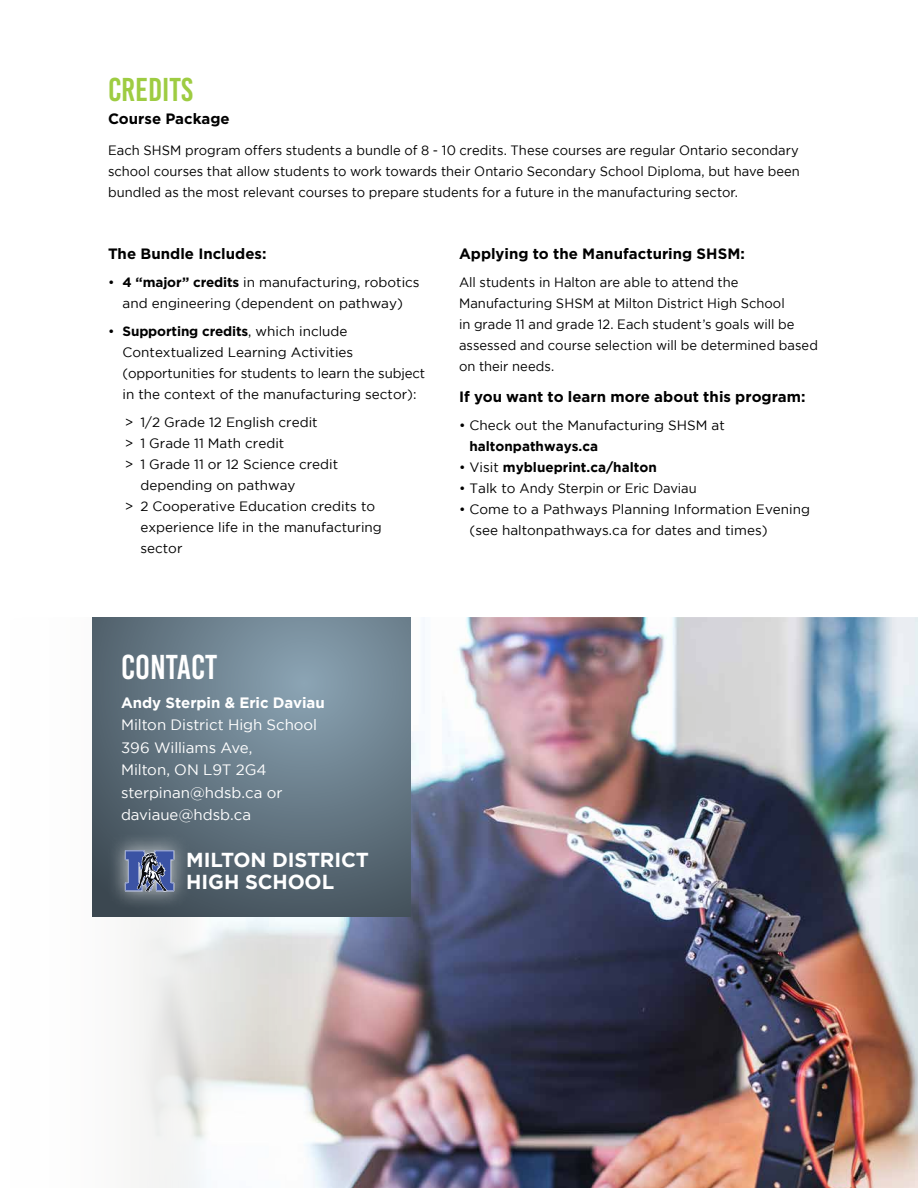
<style>
.page{position:relative;width:918px;height:1188px;background:#fff}
.page>*{position:absolute;margin:0;border:0;box-sizing:border-box;transform-origin:0 0}
.t1{font:34.5px "Bebas Kai";color:#fff}
.t2{font:33px "Bebas Kai";color:#9ecc42}
.t3{font:700 20.25px/22.2px "Gotham";letter-spacing:-.005em;color:#fff}
.t4{font:700 15px "Gotham";color:#000}
.t5{font:15px/22.5px "Gotham";letter-spacing:-.005em;color:#fff}
.t6{font:700 15px "Gotham";letter-spacing:-.005em;color:#fff}
.t7{font:13.5px/21px "Gotham";color:#000}
.t8{font:13.5px/21px "Gotham";color:#000;text-align:justify;scale:.96 1}
.t9{font:700 13.5px "Gotham";color:#000}
.s1{font-weight:700}
.s2{font-weight:400}
</style>
<div class="page">
<img style="left:134px;top:618px;width:784px;height:570px">
<svg style="left:92px;top:617px;width:318px;height:300px;background:#647784"></svg>
<div style="left:107px;top:832px;width:86px;height:78px;background:#fff;opacity:.75"></div>
<svg style="left:125px;top:850px;width:49px;height:42px;background:#616f9b"></svg>
<h2 class="t2" style="left:108px;top:72px;width:86px">CREDITS</h2>
<p class="t4" style="left:108px;top:109px;width:123px">Course Package</p>
<p class="t8" style="left:108px;top:140px;width:722px">Each SHSM program offers students a bundle of 8 - 10 credits. These courses are regular Ontario secondary school courses that allow students to work towards their Ontario Secondary School Diploma, but have been bundled as the most relevant courses to prepare students for a future in the manufacturing sector.</p>
<p class="t4" style="left:108px;top:244px;width:160px">The Bundle Includes:</p>
<p class="t7" style="left:108px;top:272px;width:313px;text-align:center">• <span class="s1">4 “major” credits</span> in manufacturing, robotics and engineering (dependent on pathway)</p>
<p class="t7" style="left:123px;top:320px;width:304px;text-indent:-15px">• <span class="s1">Supporting credits</span>, which include Contextualized Learning Activities (opportunities for students to learn the subject in the context of the manufacturing sector):</p>
<p class="t7" style="left:125px;top:411px;width:194px">&gt; 1/2 Grade 12 English credit</p>
<p class="t7" style="left:125px;top:432px;width:161px">&gt; 1 Grade 11 Math credit</p>
<p class="t7" style="left:125px;top:453px;width:215px">&gt; 1 Grade 11 or 12 Science credit</p>
<p class="t7" style="left:140px;top:474px;width:157px">depending on pathway</p>
<p class="t7" style="left:125px;top:495px;width:252px">&gt; 2 Cooperative Education credits to</p>
<p class="t7" style="left:140px;top:516px;width:243px">experience life in the manufacturing</p>
<p class="t7" style="left:140px;top:537px;width:44px">sector</p>
<p class="t4" style="left:459px;top:244px;width:288px">Applying to the Manufacturing SHSM:</p>
<p class="t8" style="left:459px;top:271px;width:375px;text-align:left">All students in Halton are able to attend the Manufacturing SHSM at Milton District High School<br>in grade 11 and grade 12. Each student’s goals will be assessed and course selection will be determined based on their needs.</p>
<p class="t4" style="left:459px;top:387px;width:348px">If you want to learn more about this program:</p>
<p class="t7" style="left:459px;top:414px;width:267px">• Check out the Manufacturing SHSM at</p>
<p class="t9" style="left:470px;top:438px;width:130px">haltonpathways.ca</p>
<p class="t9" style="left:459px;top:459px;width:199px"><span class="s2">• Visit</span> myblueprint.ca/halton</p>
<p class="t7" style="left:459px;top:477px;width:239px">• Talk to Andy Sterpin or Eric Daviau</p>
<p class="t7" style="left:470px;top:498px;width:342px;text-indent:-11px">• Come to a Pathways Planning Information Evening (see haltonpathways.ca for dates and times)</p>
<h1 class="t1" style="left:121px;top:649px;width:98px">CONTACT</h1>
<p class="t6" style="left:121px;top:694px;width:205px">Andy Sterpin &amp; Eric Daviau</p>
<p class="t5" style="left:121px;top:713px;width:198px">Milton District High School<br>396 Williams Ave,<br>Milton, ON L9T 2G4 sterpinan@hdsb.ca or daviaue@hdsb.ca</p>
<h3 class="t3" style="left:186px;top:848px;width:184px">MILTON DISTRICT<br>HIGH SCHOOL</h3>
</div>
